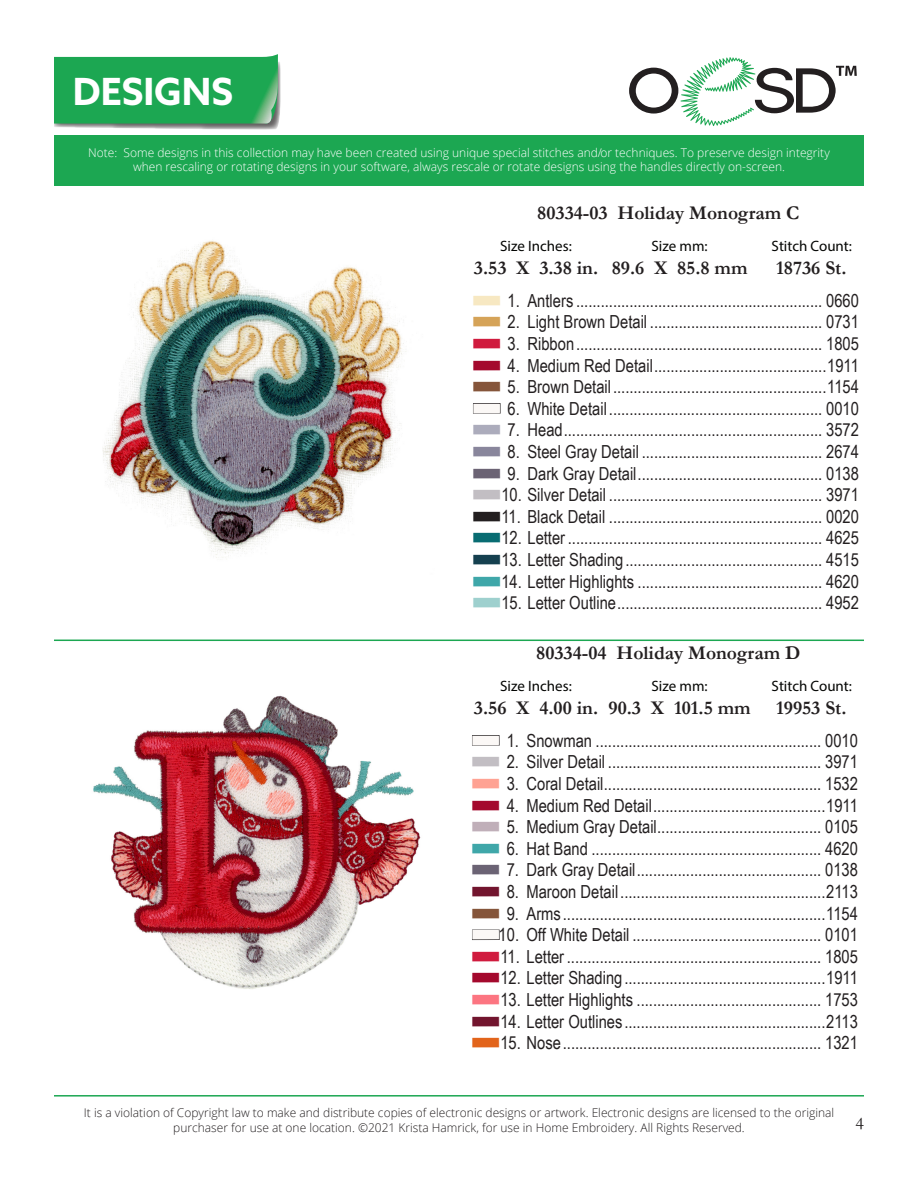
<style>
.page{position:relative;width:918px;height:1188px;background:#fff}
.page>*{position:absolute;margin:0;border:0;box-sizing:border-box;transform-origin:0 0}
.t1{font:700 37.5px "Azo Sans";color:#fff}
.t2{font:700 19.5px "Garamond";color:#231f20}
.t3{font:18px "Arial Narrow";color:#231f20}
.t4{font:18px "Garamond";color:#231f20}
.t5{font:15px "Myriad Pro";color:#040503}
.t6{font:300 12px/14.4px "Open Sans";color:#fff;text-align:center}
.t7{font:300 12px "Open Sans";color:#231f20}
.s1{font-family:"threadchart";color:#f7e8c2}
.s2{font-family:"threadchart";color:#d5a358}
.s3{font-family:"threadchart";color:#d01b3e}
.s4{font-family:"threadchart";color:#a4092d}
.s5{font-family:"threadchart";color:#85553a}
.s6{font-family:"threadchart"}
.s7{font-family:"threadchart";color:#acacbc}
.s8{font-family:"threadchart";color:#89869c}
.s9{font-family:"threadchart";color:#6b6374}
.s10{font-family:"threadchart";color:#c2bec3}
.s11{font-family:"threadchart";color:#086c72}
.s12{font-family:"threadchart";color:#15404f}
.s13{font-family:"threadchart";color:#3fa7a9}
.s14{font-family:"threadchart";color:#9ed0ce}
.s15{font-family:"threadchart";color:#ffa293}
.s16{font-family:"threadchart";color:#c0afb9}
.s17{font-family:"threadchart";color:#72152e}
.s18{font-family:"threadchart";color:#fc7581}
.s19{font-family:"threadchart";color:#e2641b}
</style>
<div class="page">
<svg style="left:629px;top:57px;width:228px;height:69px"></svg>
<div style="left:54px;top:135px;width:810px;height:51px;background:#1ca752"></div>
<hr style="left:54px;top:640px;width:810px;height:1px;background:#1ca752">
<hr style="left:54px;top:1095px;width:810px;height:2px;background:#1ca752">
<svg style="left:54px;top:54px;width:227px;height:76px;background:#36ab63"></svg>
<img style="left:102px;top:241px;width:304px;height:317px">
<img style="left:93px;top:695px;width:328px;height:294px">
<p class="t1" style="left:73px;top:67px;width:162px">DESIGNS</p>
<p class="t6" style="left:88px;top:145px;width:743px">Note: Some designs in this collection may have been created using unique special stitches and/or techniques. To preserve design integrity when rescaling or rotating designs in your software, always rescale or rotate designs using the handles directly on-screen.</p>
<p class="t2" style="left:537px;top:200px;width:264px">80334-03 Holiday Monogram C</p>
<p class="t2" style="left:612px;top:255px;width:137px">89.6 X 85.8 mm</p>
<p class="t2" style="left:776px;top:255px;width:72px">18736 St.</p>
<p class="t3" style="left:473px;top:287px;width:387px"><span class="s1">n</span> 1. Antlers ............................................................ 0660</p>
<p class="t3" style="left:473px;top:309px;width:387px"><span class="s2">n</span> 2. Light Brown Detail .......................................... 0731</p>
<p class="t3" style="left:473px;top:330px;width:387px"><span class="s3">n</span> 3. Ribbon............................................................ 1805</p>
<p class="t3" style="left:473px;top:352px;width:387px"><span class="s4">n</span> 4. Medium Red Detail..........................................1911</p>
<p class="t3" style="left:473px;top:374px;width:387px"><span class="s5">n</span> 5. Brown Detail....................................................1154</p>
<p class="t3" style="left:473px;top:395px;width:387px"><span class="s6">n</span> 6. White Detail.................................................... 0010</p>
<p class="t3" style="left:473px;top:417px;width:387px"><span class="s7">n</span> 7. Head............................................................... 3572</p>
<p class="t3" style="left:473px;top:438px;width:387px"><span class="s8">n</span> 8. Steel Gray Detail ............................................ 2674</p>
<p class="t3" style="left:473px;top:460px;width:387px"><span class="s9">n</span> 9. Dark Gray Detail............................................. 0138</p>
<p class="t3" style="left:473px;top:482px;width:387px"><span class="s10">n</span>10. Silver Detail .................................................... 3971</p>
<p class="t3" style="left:473px;top:503px;width:387px"><span class="s6">n</span>11. Black Detail .................................................... 0020</p>
<p class="t3" style="left:473px;top:525px;width:387px"><span class="s11">n</span>12. Letter .............................................................. 4625</p>
<p class="t3" style="left:473px;top:546px;width:387px"><span class="s12">n</span>13. Letter Shading................................................ 4515</p>
<p class="t3" style="left:473px;top:568px;width:387px"><span class="s13">n</span>14. Letter Highlights ............................................. 4620</p>
<p class="t3" style="left:473px;top:590px;width:387px"><span class="s14">n</span>15. Letter Outline.................................................. 4952</p>
<p class="t5" style="left:500px;top:237px;width:73px">Size Inches:</p>
<p class="t5" style="left:652px;top:237px;width:58px">Size mm:</p>
<p class="t5" style="left:772px;top:237px;width:82px">Stitch Count:</p>
<p class="t2" style="left:474px;top:255px;width:126px">3.53 X 3.38 in.</p>
<p class="t2" style="left:536px;top:640px;width:266px">80334-04 Holiday Monogram D</p>
<p class="t2" style="left:474px;top:695px;width:126px">3.56 X 4.00 in.</p>
<p class="t2" style="left:609px;top:695px;width:144px">90.3 X 101.5 mm</p>
<p class="t2" style="left:776px;top:695px;width:72px">19953 St.</p>
<p class="t5" style="left:500px;top:677px;width:73px">Size Inches:</p>
<p class="t5" style="left:652px;top:677px;width:58px">Size mm:</p>
<p class="t5" style="left:772px;top:677px;width:82px">Stitch Count:</p>
<p class="t3" style="left:472px;top:727px;width:387px"><span class="s6">n</span> 1. Snowman ....................................................... 0010</p>
<p class="t3" style="left:472px;top:749px;width:387px"><span class="s10">n</span> 2. Silver Detail .................................................... 3971</p>
<p class="t3" style="left:472px;top:770px;width:387px"><span class="s15">n</span> 3. Coral Detail..................................................... 1532</p>
<p class="t3" style="left:472px;top:792px;width:387px"><span class="s4">n</span> 4. Medium Red Detail..........................................1911</p>
<p class="t3" style="left:472px;top:814px;width:387px"><span class="s16">n</span> 5. Medium Gray Detail........................................ 0105</p>
<p class="t3" style="left:472px;top:835px;width:387px"><span class="s13">n</span> 6. Hat Band ........................................................ 4620</p>
<p class="t3" style="left:472px;top:857px;width:387px"><span class="s9">n</span> 7. Dark Gray Detail............................................. 0138</p>
<p class="t3" style="left:472px;top:878px;width:387px"><span class="s17">n</span> 8. Maroon Detail..................................................2113</p>
<p class="t3" style="left:472px;top:900px;width:387px"><span class="s5">n</span> 9. Arms................................................................1154</p>
<p class="t3" style="left:472px;top:922px;width:387px"><span class="s6">n</span>10. Off White Detail .............................................. 0101</p>
<p class="t3" style="left:472px;top:943px;width:387px"><span class="s3">n</span>11. Letter .............................................................. 1805</p>
<p class="t3" style="left:472px;top:965px;width:387px"><span class="s4">n</span>12. Letter Shading.................................................1911</p>
<p class="t3" style="left:472px;top:986px;width:387px"><span class="s18">n</span>13. Letter Highlights ............................................. 1753</p>
<p class="t3" style="left:472px;top:1008px;width:387px"><span class="s17">n</span>14. Letter Outlines.................................................2113</p>
<p class="t3" style="left:472px;top:1030px;width:387px"><span class="s19">n</span>15. Nose............................................................... 1321</p>
<p class="t7" style="left:84px;top:1105px;width:752px">It is a violation of Copyright law to make and distribute copies of electronic designs or artwork. Electronic designs are licensed to the original</p>
<p class="t7" style="left:173px;top:1119px;width:573px">purchaser for use at one location. ©2021 Krista Hamrick, for use in Home Embroidery. All Rights Reserved.</p>
<p class="t4" style="left:856px;top:1111px;width:10px">4</p>
</div>
